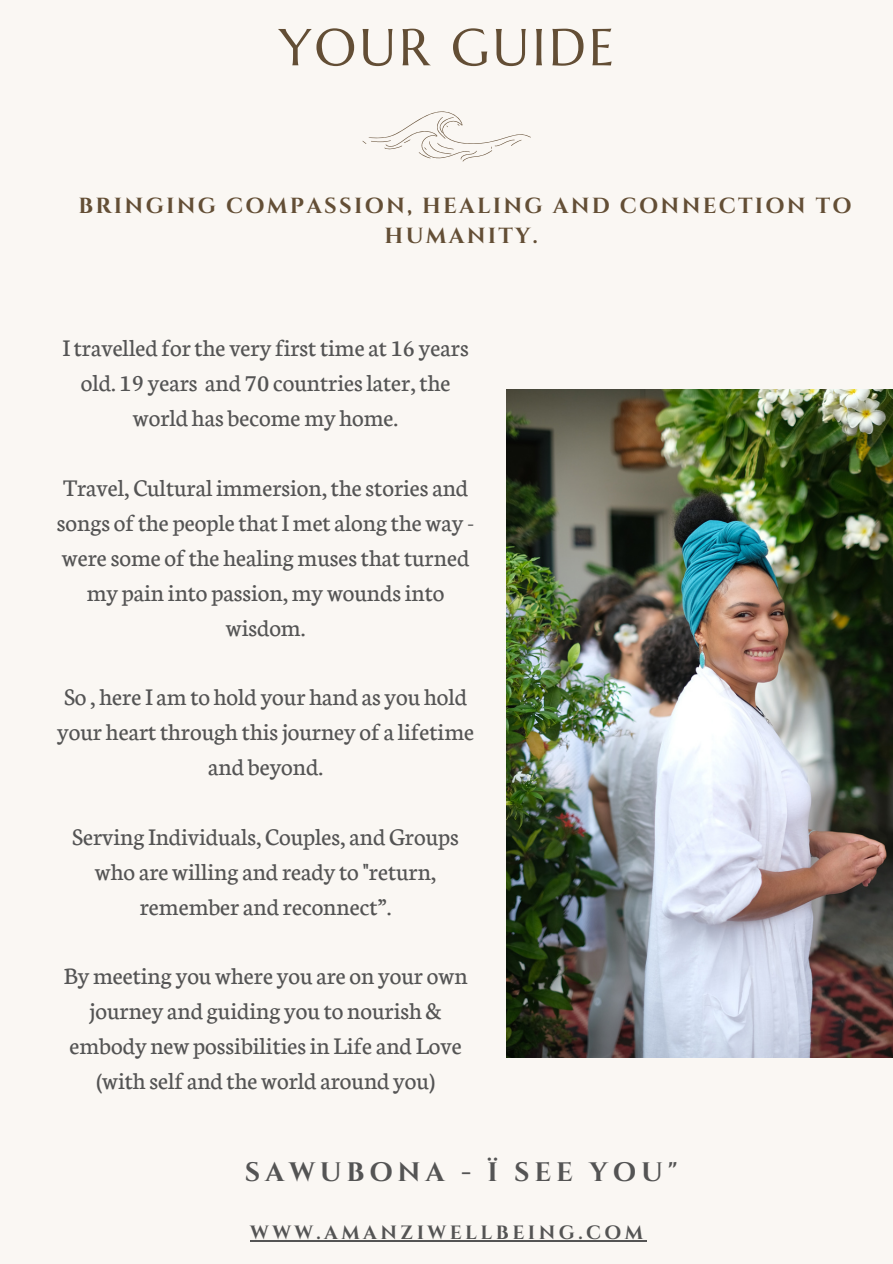
<style>
.page{position:relative;width:893px;height:1264px;background:#fff}
.page>*{position:absolute;margin:0;border:0;box-sizing:border-box;transform-origin:0 0}
.t1{font:51.9px "Marcellus";letter-spacing:.055em;color:#634e35}
.t2{font:700 26.7px "Cinzel";letter-spacing:.18em;color:#545454}
.t3{font:25.5px/34.8px "Neuton";color:#545454;text-align:center}
.t4{font:700 21.75px/30.3px "Cinzel";letter-spacing:.105em;color:#634e35;text-align:center}
.t5{font:700 19.2px "Cinzel";letter-spacing:.18em;color:#545454}
</style>
<div class="page">
<div style="left:0;top:0;width:892px;height:1263px;background:#faf7f3"></div>
<svg style="left:362px;top:111px;width:169px;height:51px"></svg>
<img style="left:506px;top:390px;width:386px;height:667px">
<hr style="left:250px;top:1239px;width:396px;height:2px;background:#545454">
<p class="t1" style="left:279px;top:15px;width:336px">YOUR GUIDE</p>
<p class="t4" style="left:78px;top:191px;width:774px">BRINGING COMPASSION, HEALING AND CONNECTION TO<br>HUMANITY.</p>
<p class="t3" style="left:63px;top:329px;width:407px">Itravelled forthe very firsttime at 16 years old. 19 years and 70 countrieslater,the world has becomemy home.</p>
<p class="t3" style="left:57px;top:468px;width:419px">Travel, Cultural immersion,thestories and songs ofthe peoplethatImet along theway - weresome ofthe healingmusesthatturned my pain into passion,mywoundsinto wisdom.</p>
<p class="t3" style="left:57px;top:677px;width:418px">So , hereI amto hold your hand as you hold your heartthrough thisjourney of a lifetime and beyond.</p>
<p class="t3" style="left:72px;top:817px;width:388px">Serving Individuals, Couples, andGroups who arewilling and ready to "return, remember and reconnect”.</p>
<p class="t3" style="left:64px;top:956px;width:405px">Bymeeting youwhere you are on your own journey and guiding you to nourish&amp; embody newpossibilitiesin Life and Love (with self and theworld around you)</p>
<p class="t2" style="left:245px;top:1155px;width:434px">SAWUBONA - Ï SEE YOU"</p>
<p class="t5" style="left:250px;top:1220px;width:394px">WWW.AMANZIWELLBEING.COM</p>
</div>
